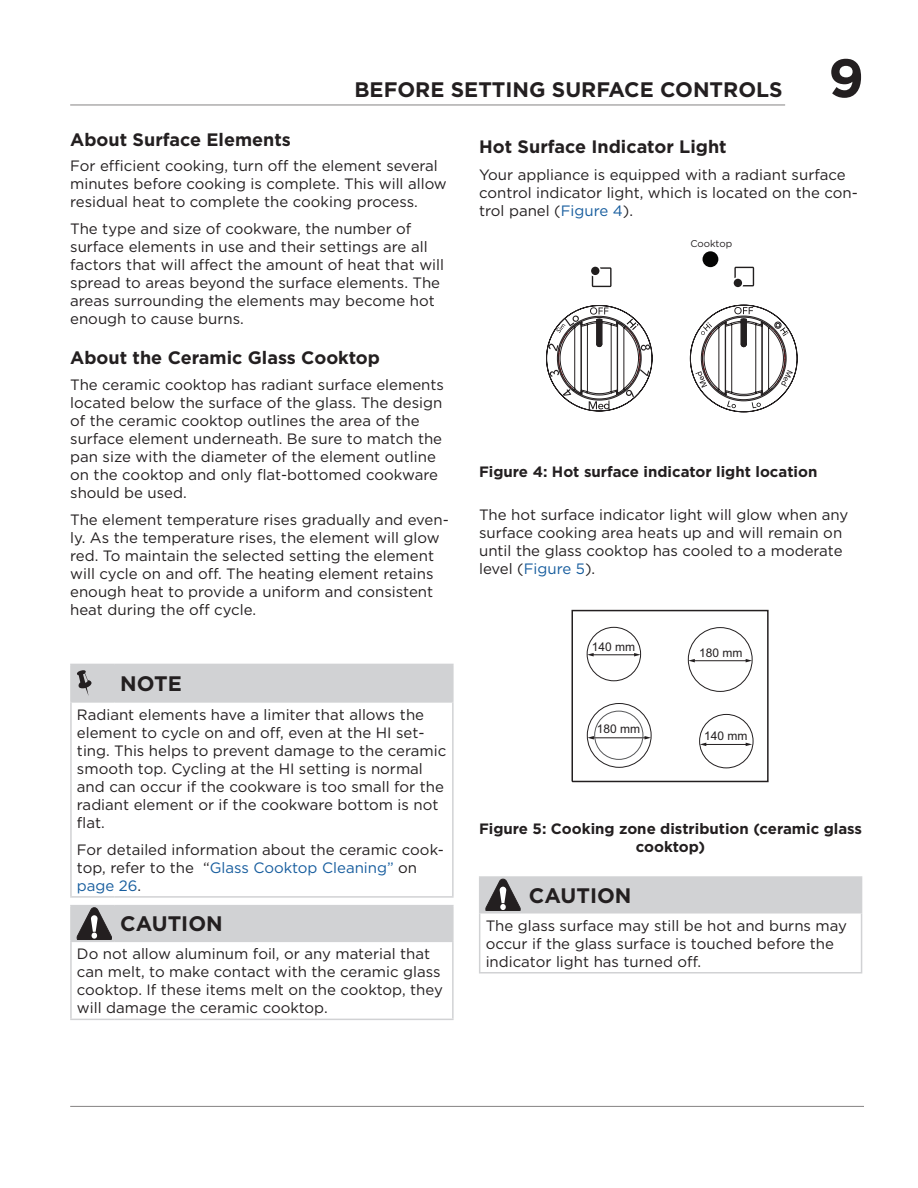
<style>
.page{position:relative;width:918px;height:1188px;background:#fff}
.page>*{position:absolute;margin:0;border:0;box-sizing:border-box;transform-origin:0 0}
.t1{font:700 54px "Gotham";color:#231f20}
.t2{font:700 21px "Gotham";color:#231f20}
.t3{font:700 18px "Gotham";color:#231f20}
.t4{font:15px/18px "Gotham";color:#231f20}
.t5{font:700 15px/18px "Gotham";color:#231f20;text-align:center}
.t6{font:12px "Arial";color:#231f20}
.t7{font:9.75px "Gotham";color:#231f20}
.s1{color:#175d9e}
</style>
<div class="page">
<hr style="left:70px;top:104px;width:715px;height:2px;background:#231f20">
<hr style="left:70px;top:1106px;width:794px;height:1px;background:#231f20">
<hr style="left:861px;top:914px;width:1px;height:58px;background:#d1d2d4">
<hr style="left:479px;top:876px;width:44px;height:2px;background:#d1d2d4">
<hr style="left:479px;top:878px;width:1px;height:34px;background:#d1d2d4">
<hr style="left:523px;top:876px;width:339px;height:2px;background:#d1d2d4">
<hr style="left:479px;top:912px;width:44px;height:2px;background:#d1d2d4">
<hr style="left:479px;top:914px;width:1px;height:58px;background:#d1d2d4">
<hr style="left:523px;top:912px;width:339px;height:2px;background:#d1d2d4">
<hr style="left:479px;top:972px;width:44px;height:2px;background:#d1d2d4">
<hr style="left:523px;top:972px;width:339px;height:2px;background:#d1d2d4">
<div style="left:480px;top:878px;width:382px;height:34px;background:#d1d2d4"></div>
<hr style="left:452px;top:703px;width:2px;height:193px;background:#d1d2d4">
<hr style="left:70px;top:664px;width:44px;height:1px;background:#d1d2d4">
<hr style="left:70px;top:665px;width:2px;height:36px;background:#d1d2d4">
<hr style="left:114px;top:664px;width:340px;height:1px;background:#d1d2d4">
<hr style="left:452px;top:665px;width:2px;height:36px;background:#d1d2d4">
<hr style="left:70px;top:701px;width:44px;height:2px;background:#d1d2d4">
<hr style="left:70px;top:703px;width:2px;height:193px;background:#d1d2d4">
<hr style="left:114px;top:701px;width:340px;height:2px;background:#d1d2d4">
<hr style="left:70px;top:896px;width:44px;height:2px;background:#d1d2d4">
<hr style="left:114px;top:896px;width:340px;height:2px;background:#d1d2d4">
<div style="left:72px;top:665px;width:380px;height:36px;background:#d1d2d4"></div>
<hr style="left:452px;top:942px;width:2px;height:77px;background:#d1d2d4">
<hr style="left:70px;top:905px;width:44px;height:1px;background:#d1d2d4">
<hr style="left:70px;top:906px;width:2px;height:35px;background:#d1d2d4">
<hr style="left:114px;top:905px;width:340px;height:1px;background:#d1d2d4">
<hr style="left:452px;top:906px;width:2px;height:35px;background:#d1d2d4">
<hr style="left:70px;top:941px;width:44px;height:1px;background:#d1d2d4">
<hr style="left:70px;top:942px;width:2px;height:77px;background:#d1d2d4">
<hr style="left:114px;top:941px;width:340px;height:1px;background:#d1d2d4">
<hr style="left:70px;top:1019px;width:44px;height:1px;background:#d1d2d4">
<hr style="left:114px;top:1019px;width:340px;height:1px;background:#d1d2d4">
<div style="left:72px;top:906px;width:380px;height:35px;background:#d1d2d4"></div>
<svg style="left:592px;top:267px;width:20px;height:20px"></svg>
<div style="left:591px;top:267px;width:8px;height:8px;background:#211e1e;border-radius:50%"></div>
<svg style="left:734px;top:267px;width:20px;height:19px"></svg>
<div style="left:734px;top:279px;width:8px;height:8px;background:#211e1e;border-radius:50%"></div>
<div style="left:703px;top:251px;width:15px;height:16px;background:#050504;border-radius:50%"></div>
<svg style="left:546px;top:305px;width:106px;height:106px"></svg>
<svg style="left:690px;top:305px;width:107px;height:107px"></svg>
<div style="left:572px;top:610px;width:197px;height:172px;border:2px solid #231f20"></div>
<div style="left:587px;top:627px;width:54px;height:54px;border:1px solid #231f20;border-radius:50%"></div>
<div style="left:699px;top:714px;width:54px;height:54px;border:1px solid #231f20;border-radius:50%"></div>
<div style="left:587px;top:703px;width:65px;height:65px;border:1px solid #231f20;border-radius:50%"></div>
<div style="left:688px;top:627px;width:65px;height:65px;border:1px solid #231f20;border-radius:50%"></div>
<hr style="left:592px;top:654px;width:43px;height:1px;background:#231f20">
<svg style="left:587px;top:653px;width:7px;height:3px"></svg>
<svg style="left:634px;top:653px;width:7px;height:3px"></svg>
<hr style="left:705px;top:744px;width:42px;height:1px;background:#231f20">
<svg style="left:700px;top:743px;width:6px;height:3px"></svg>
<svg style="left:746px;top:743px;width:6px;height:3px"></svg>
<hr style="left:694px;top:660px;width:53px;height:1px;background:#231f20">
<svg style="left:688px;top:659px;width:7px;height:3px"></svg>
<svg style="left:746px;top:659px;width:6px;height:3px"></svg>
<hr style="left:593px;top:737px;width:53px;height:1px;background:#231f20">
<svg style="left:587px;top:736px;width:7px;height:3px"></svg>
<svg style="left:645px;top:736px;width:6px;height:3px"></svg>
<div style="left:594px;top:711px;width:49px;height:49px;border:1px solid #57585a;border-radius:50%"></div>
<h2 class="t2" style="left:354px;top:77px;width:430px">BEFORE SETTING SURFACE CONTROLS</h2>
<h1 class="t1" style="left:828px;top:47px;width:37px">9</h1>
<p class="t3" style="left:70px;top:129px;width:222px">About Surface Elements</p>
<p class="t4" style="left:70px;top:157px;width:378px">For efficient cooking, turn off the element several minutes before cooking is complete. This will allow residual heat to complete the cooking process.</p>
<p class="t4" style="left:70px;top:220px;width:375px">The type and size of cookware, the number of surface elements in use and their settings are all factors that will affect the amount of heat that will spread to areas beyond the surface elements. The areas surrounding the elements may become hot enough to cause burns.</p>
<p class="t3" style="left:70px;top:347px;width:311px">About the Ceramic Glass Cooktop</p>
<p class="t4" style="left:70px;top:375px;width:375px">The ceramic cooktop has radiant surface elements located below the surface of the glass. The design of the ceramic cooktop outlines the area of the surface element underneath. Be sure to match the pan size with the diameter of the element outline on the cooktop and only flat-bottomed cookware should be used.</p>
<p class="t4" style="left:70px;top:510px;width:380px">The element temperature rises gradually and even&shy;ly. As the temperature rises, the element will glow red. To maintain the selected setting the element will cycle on and off. The heating element retains enough heat to provide a uniform and consistent heat during the off cycle.</p>
<h2 class="t2" style="left:120px;top:671px;width:63px">NOTE</h2>
<p class="t4" style="left:77px;top:705px;width:371px">Radiant elements have a limiter that allows the element to cycle on and off, even at the HI set&shy;ting. This helps to prevent damage to the ceramic smooth top. Cycling at the HI setting is normal and can occur if the cookware is too small for the radiant element or if the cookware bottom is not flat.</p>
<p class="t4" style="left:77px;top:840px;width:369px">For detailed information about the ceramic cook&shy;top, refer to the “<span class="s1">Glass Cooktop Cleaning”</span> on <span class="s1">page 26</span>.</p>
<h2 class="t2" style="left:120px;top:912px;width:104px">CAUTION</h2>
<p class="t4" style="left:77px;top:945px;width:367px">Do not allow aluminum foil, or any material that can melt, to make contact with the ceramic glass cooktop. If these items melt on the cooktop, they will damage the ceramic cooktop.</p>
<p class="t3" style="left:479px;top:137px;width:249px">Hot Surface Indicator Light</p>
<p class="t4" style="left:479px;top:166px;width:380px">Your appliance is equipped with a radiant surface control indicator light, which is located on the con&shy;trol panel (<span class="s1">Figure 4</span>).</p>
<p class="t7" style="left:690px;top:238px;width:43px">Cooktop</p>
<p class="t5" style="left:479px;top:463px;width:340px">Figure 4: Hot surface indicator light location</p>
<p class="t4" style="left:479px;top:506px;width:371px">The hot surface indicator light will glow when any surface cooking area heats up and will remain on until the glass cooktop has cooled to a moderate level (<span class="s1">Figure 5</span>).</p>
<p class="t6" style="left:592px;top:638px;width:45px">140 mm</p>
<p class="t6" style="left:597px;top:721px;width:45px">180 mm</p>
<p class="t6" style="left:699px;top:644px;width:45px">180 mm</p>
<p class="t6" style="left:704px;top:728px;width:45px">140 mm</p>
<p class="t5" style="left:479px;top:820px;width:385px">Figure 5: Cooking zone distribution (ceramic glass cooktop)</p>
<h2 class="t2" style="left:529px;top:883px;width:104px">CAUTION</h2>
<p class="t4" style="left:486px;top:916px;width:363px">The glass surface may still be hot and burns may occur if the glass surface is touched before the indicator light has turned off.</p>
</div>
